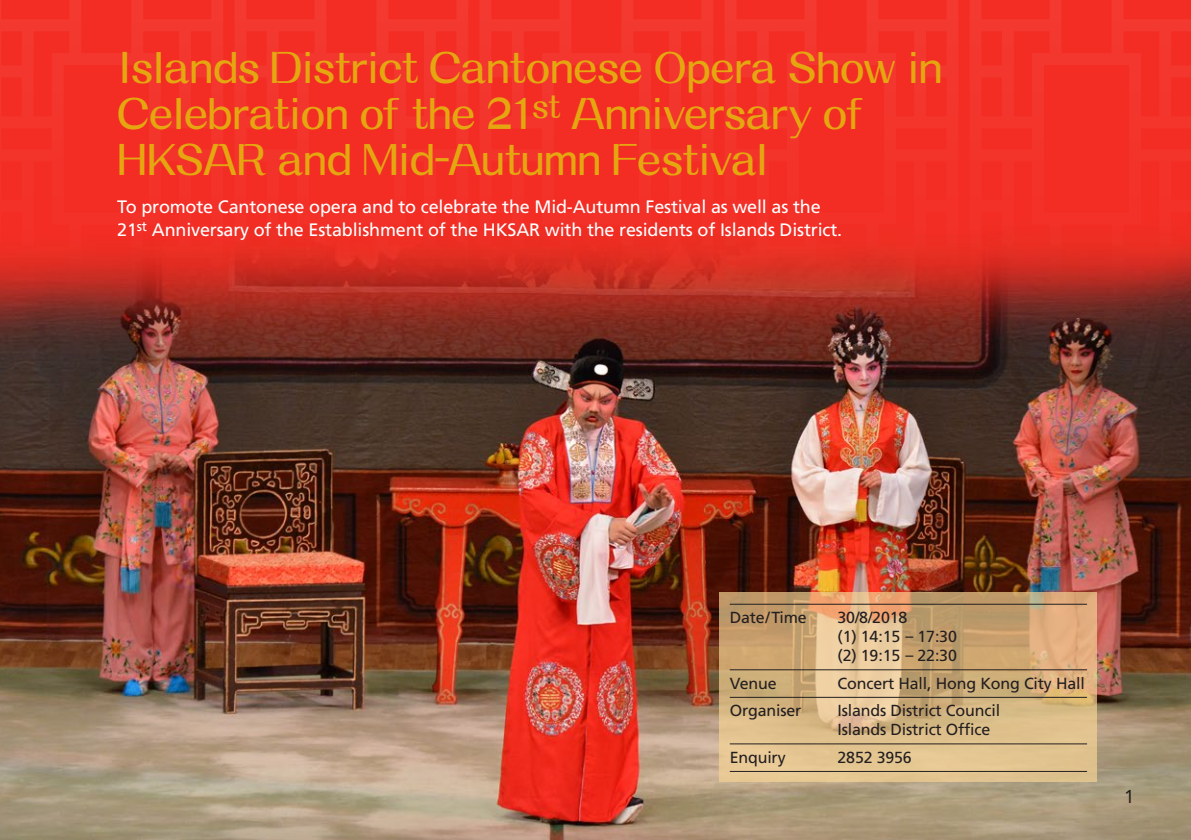
<style>
.page{position:relative;width:1191px;height:840px;background:#fff}
.page>*{position:absolute;margin:0;border:0;box-sizing:border-box;transform-origin:0 0}
.t1{font:600 42px/46px "M Ellan HK";letter-spacing:-.005em;color:#e5a710}
.t2{font:18.4px "Avenir LT Std";color:#231f20}
.t3{font:18px/23px "Frutiger LT Std";letter-spacing:-.01em;color:#fff}
.t4{font:16px/19px "Frutiger LT Std";letter-spacing:-.01em;color:#231f20}
.s1{font-family:"Avenir LT Std"}
</style>
<div class="page">
<img style="left:0;top:0;width:1191px;height:839px">
<svg style="left:0;top:0;width:223px;height:290px;background:#ed2e25"></svg>
<div style="left:131px;top:0;width:12px;height:63px;background:#f33830"></div>
<div style="left:179px;top:25px;width:12px;height:92px;background:#f3362e"></div>
<div style="left:137px;top:19px;width:78px;height:12px;background:#f33830"></div>
<div style="left:189px;top:65px;width:26px;height:12px;background:#f3362e"></div>
<div style="left:157px;top:116px;width:58px;height:12px;background:#f3352c"></div>
<div style="left:69px;top:0;width:12px;height:63px;background:#f33830"></div>
<div style="left:22px;top:25px;width:12px;height:92px;background:#f3362e"></div>
<div style="left:0;top:19px;width:75px;height:12px;background:#f33830"></div>
<div style="left:0;top:65px;width:24px;height:12px;background:#f3362e"></div>
<div style="left:0;top:116px;width:55px;height:12px;background:#f3352c"></div>
<svg style="left:131px;top:214px;width:12px;height:68px"></svg>
<div style="left:179px;top:160px;width:12px;height:92px;background:#f33129"></div>
<div style="left:137px;top:246px;width:78px;height:12px;background:#e92f24"></div>
<div style="left:189px;top:200px;width:26px;height:12px;background:#f33129"></div>
<div style="left:157px;top:149px;width:58px;height:12px;background:#f3342b"></div>
<svg style="left:69px;top:214px;width:12px;height:68px"></svg>
<div style="left:22px;top:160px;width:12px;height:92px;background:#f33129"></div>
<div style="left:0;top:246px;width:75px;height:12px;background:#ec2f24"></div>
<div style="left:0;top:200px;width:24px;height:12px;background:#f33129"></div>
<div style="left:0;top:149px;width:55px;height:12px;background:#f3342b"></div>
<svg style="left:234px;top:0;width:234px;height:290px;background:#ec2e25"></svg>
<div style="left:376px;top:0;width:12px;height:63px;background:#f33830"></div>
<div style="left:424px;top:25px;width:12px;height:92px;background:#f3362e"></div>
<div style="left:382px;top:19px;width:78px;height:12px;background:#f33830"></div>
<div style="left:434px;top:65px;width:26px;height:12px;background:#f3362e"></div>
<div style="left:402px;top:116px;width:58px;height:12px;background:#f3352c"></div>
<div style="left:314px;top:0;width:12px;height:63px;background:#f33830"></div>
<div style="left:267px;top:25px;width:12px;height:92px;background:#f3362e"></div>
<div style="left:242px;top:19px;width:78px;height:12px;background:#f33830"></div>
<div style="left:242px;top:65px;width:26px;height:12px;background:#f3362e"></div>
<div style="left:242px;top:116px;width:58px;height:12px;background:#f3352c"></div>
<svg style="left:376px;top:214px;width:12px;height:68px"></svg>
<div style="left:424px;top:160px;width:12px;height:92px;background:#f33129"></div>
<div style="left:382px;top:246px;width:78px;height:12px;background:#e42e22"></div>
<div style="left:434px;top:200px;width:26px;height:12px;background:#f33129"></div>
<div style="left:402px;top:149px;width:58px;height:12px;background:#f3342b"></div>
<svg style="left:314px;top:214px;width:12px;height:68px"></svg>
<div style="left:267px;top:160px;width:12px;height:92px;background:#f33129"></div>
<div style="left:242px;top:246px;width:78px;height:12px;background:#e52e22"></div>
<div style="left:242px;top:200px;width:26px;height:12px;background:#f33129"></div>
<div style="left:242px;top:149px;width:58px;height:12px;background:#f3342b"></div>
<svg style="left:479px;top:0;width:234px;height:290px;background:#ed2e25"></svg>
<div style="left:621px;top:0;width:12px;height:63px;background:#f33830"></div>
<div style="left:669px;top:25px;width:12px;height:92px;background:#f3362e"></div>
<div style="left:627px;top:19px;width:78px;height:12px;background:#f33830"></div>
<div style="left:679px;top:65px;width:26px;height:12px;background:#f3362e"></div>
<div style="left:647px;top:116px;width:58px;height:12px;background:#f3352c"></div>
<div style="left:559px;top:0;width:12px;height:63px;background:#f33830"></div>
<div style="left:512px;top:25px;width:12px;height:92px;background:#f3362e"></div>
<div style="left:487px;top:19px;width:78px;height:12px;background:#f33830"></div>
<div style="left:487px;top:65px;width:26px;height:12px;background:#f3362e"></div>
<div style="left:487px;top:116px;width:58px;height:12px;background:#f3352c"></div>
<svg style="left:621px;top:214px;width:12px;height:68px"></svg>
<div style="left:669px;top:160px;width:12px;height:92px;background:#f33129"></div>
<div style="left:627px;top:246px;width:78px;height:12px;background:#e72f23"></div>
<div style="left:679px;top:200px;width:26px;height:12px;background:#f33129"></div>
<div style="left:647px;top:149px;width:58px;height:12px;background:#f3342b"></div>
<svg style="left:559px;top:214px;width:12px;height:68px"></svg>
<div style="left:512px;top:160px;width:12px;height:92px;background:#f33129"></div>
<div style="left:487px;top:246px;width:78px;height:12px;background:#e42e22"></div>
<div style="left:487px;top:200px;width:26px;height:12px;background:#f33129"></div>
<div style="left:487px;top:149px;width:58px;height:12px;background:#f3342b"></div>
<svg style="left:724px;top:0;width:234px;height:290px;background:#ee2f25"></svg>
<div style="left:866px;top:0;width:12px;height:63px;background:#f33830"></div>
<div style="left:914px;top:25px;width:12px;height:92px;background:#f3362e"></div>
<div style="left:872px;top:19px;width:78px;height:12px;background:#f33830"></div>
<div style="left:924px;top:65px;width:26px;height:12px;background:#f3362e"></div>
<div style="left:892px;top:116px;width:58px;height:12px;background:#f3352c"></div>
<div style="left:804px;top:0;width:12px;height:63px;background:#f33830"></div>
<div style="left:757px;top:25px;width:12px;height:92px;background:#f3362e"></div>
<div style="left:732px;top:19px;width:78px;height:12px;background:#f33830"></div>
<div style="left:732px;top:65px;width:26px;height:12px;background:#f3362e"></div>
<div style="left:732px;top:116px;width:58px;height:12px;background:#f3352c"></div>
<svg style="left:866px;top:214px;width:12px;height:68px"></svg>
<div style="left:914px;top:160px;width:12px;height:92px;background:#f33129"></div>
<div style="left:872px;top:246px;width:78px;height:12px;background:#e83024"></div>
<div style="left:924px;top:200px;width:26px;height:12px;background:#f33129"></div>
<div style="left:892px;top:149px;width:58px;height:12px;background:#f3342b"></div>
<svg style="left:804px;top:214px;width:12px;height:68px"></svg>
<div style="left:757px;top:160px;width:12px;height:92px;background:#f33129"></div>
<div style="left:732px;top:246px;width:78px;height:12px;background:#ea3225"></div>
<div style="left:732px;top:200px;width:26px;height:12px;background:#f33129"></div>
<div style="left:732px;top:149px;width:58px;height:12px;background:#f3342b"></div>
<svg style="left:969px;top:0;width:222px;height:290px;background:#eb2d24"></svg>
<div style="left:1111px;top:0;width:12px;height:63px;background:#f33830"></div>
<div style="left:1159px;top:25px;width:12px;height:92px;background:#f3362e"></div>
<div style="left:1117px;top:19px;width:74px;height:12px;background:#f33830"></div>
<div style="left:1169px;top:65px;width:22px;height:12px;background:#f3362e"></div>
<div style="left:1137px;top:116px;width:54px;height:12px;background:#f3352c"></div>
<div style="left:1049px;top:0;width:12px;height:63px;background:#f33830"></div>
<div style="left:1002px;top:25px;width:12px;height:92px;background:#f3362e"></div>
<div style="left:977px;top:19px;width:78px;height:12px;background:#f33830"></div>
<div style="left:977px;top:65px;width:26px;height:12px;background:#f3362e"></div>
<div style="left:977px;top:116px;width:58px;height:12px;background:#f3352c"></div>
<svg style="left:1111px;top:214px;width:12px;height:68px"></svg>
<div style="left:1159px;top:160px;width:12px;height:92px;background:#f33129"></div>
<div style="left:1117px;top:246px;width:74px;height:12px;background:#e42e23"></div>
<div style="left:1169px;top:200px;width:22px;height:12px;background:#f33129"></div>
<div style="left:1137px;top:149px;width:54px;height:12px;background:#f3342b"></div>
<svg style="left:1049px;top:214px;width:12px;height:68px"></svg>
<div style="left:1002px;top:160px;width:12px;height:92px;background:#f33129"></div>
<div style="left:977px;top:246px;width:78px;height:12px;background:#e52e23"></div>
<div style="left:977px;top:200px;width:26px;height:12px;background:#f33129"></div>
<div style="left:977px;top:149px;width:58px;height:12px;background:#f3342b"></div>
<svg style="left:719px;top:592px;width:378px;height:189px;background:#d4b180"></svg>
<hr style="left:730px;top:603px;width:357px;height:1px;background:#231f20">
<hr style="left:730px;top:669px;width:357px;height:1px;background:#231f20">
<hr style="left:730px;top:696px;width:357px;height:1px;background:#231f20">
<hr style="left:730px;top:743px;width:357px;height:1px;background:#231f20">
<hr style="left:730px;top:770px;width:357px;height:1px;background:#231f20">
<h1 class="t1" style="left:117px;top:44px;width:826px">Islands District Cantonese Opera Show in<br>Celebration of the 21<sup>st</sup> Anniversary of<br>HKSAR and Mid-Autumn Festival</h1>
<p class="t3" style="left:117px;top:195px;width:726px">To promote Cantonese opera and to celebrate the Mid-Autumn Festival as well as the<br>21<sup>st</sup> Anniversary of the Establishment of the HKSAR with the residents of Islands District.</p>
<p class="t4" style="left:730px;top:607px;width:79px">Date/Time</p>
<p class="t4" style="left:837px;top:607px;width:121px">30/8/2018<br>(1) 14:15 <span class="s1">–</span> 17:30 (2) 19:15 <span class="s1">–</span> 22:30</p>
<p class="t4" style="left:730px;top:673px;width:48px">Venue</p>
<p class="t4" style="left:837px;top:673px;width:249px">Concert Hall, Hong Kong City Hall</p>
<p class="t4" style="left:730px;top:700px;width:73px">Organiser</p>
<p class="t4" style="left:837px;top:700px;width:164px">Islands District Council<br>Islands District Office</p>
<p class="t4" style="left:730px;top:747px;width:57px">Enquiry</p>
<p class="t4" style="left:837px;top:747px;width:76px">2852 3956</p>
<p class="t2" style="left:1124px;top:785px;width:12px">1</p>
</div>
